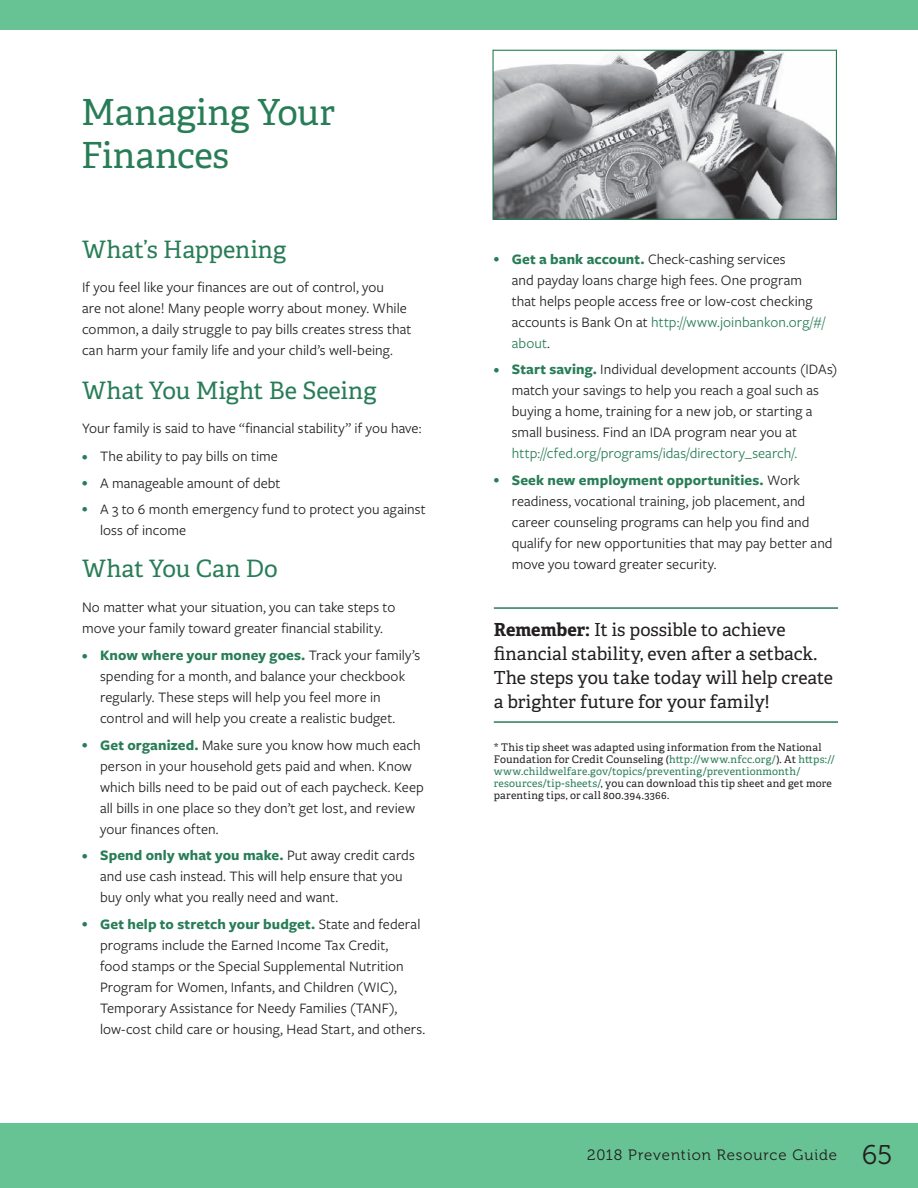
<style>
.page{position:relative;width:918px;height:1188px;background:#fff}
.page>*{position:absolute;margin:0;border:0;box-sizing:border-box;transform-origin:0 0}
.t1{font:36px/43.2px "Adelle PE";letter-spacing:-.005em;color:#287d57}
.t2{font:24px "Adelle PE";color:#287d57}
.t3{font:18px/24px "Adelle PE";letter-spacing:-.005em;color:#231f20}
.t4{font:15px/21px "Freight Sans Pro";letter-spacing:.005em;color:#231f20}
.t5{font:15px "Museo 300";letter-spacing:.06em;color:#231f20}
.t6{font:12px "Freight Sans Pro";color:#287d57}
.t7{font:10.5px/12px "Adelle PE";letter-spacing:.02em;color:#231f20}
.s1{font-size:12px;color:#287d57}
.s2{font-weight:700;color:#287d57}
.s3{color:#287d57}
.s4{font-weight:700}
.s5{font-size:27px}
</style>
<div class="page">
<div style="left:1px;top:1123px;width:917px;height:65px;background:#67c294"></div>
<hr style="left:0;top:1123px;width:1px;height:65px;background:#67c294">
<div style="left:1px;top:0;width:917px;height:29px;background:#67c294"></div>
<svg style="left:0;top:0;width:1px;height:29px"></svg>
<hr style="left:494px;top:607px;width:344px;height:2px;background:#287d57">
<hr style="left:494px;top:721px;width:344px;height:2px;background:#287d57">
<img style="left:494px;top:52px;width:341px;height:166px">
<div style="left:492px;top:50px;width:345px;height:170px;border:1px solid #287d57"></div>
<h2 class="t1" style="left:81px;top:89px;width:255px">Managing Your<br>Finances</h2>
<h3 class="t2" style="left:82px;top:232px;width:206px">What’s Happening</h3>
<p class="t4" style="left:82px;top:276px;width:331px">If you feel like your finances are out of control, you<br>are not alone! Many people worry about money. While common, a daily struggle to pay bills creates stress that can harm your family life and your child’s well-being.</p>
<h3 class="t2" style="left:82px;top:373px;width:296px">What You Might Be Seeing</h3>
<p class="t4" style="left:82px;top:417px;width:341px">Your family is said to have “financial stability” if you have:</p>
<p class="t6" style="left:82px;top:448px;width:7px">•</p>
<p class="t4" style="left:100px;top:445px;width:179px">The ability to pay bills on time</p>
<p class="t4" style="left:82px;top:472px;width:200px"><span class="s1">•</span> A manageable amount of debt</p>
<p class="t6" style="left:82px;top:501px;width:7px">•</p>
<p class="t4" style="left:100px;top:498px;width:327px">A 3 to 6 month emergency fund to protect you against loss of income</p>
<h3 class="t2" style="left:82px;top:551px;width:197px">What You Can Do</h3>
<p class="t4" style="left:82px;top:596px;width:315px">No matter what your situation, you can take steps to move your family toward greater financial stability.</p>
<p class="t6" style="left:82px;top:647px;width:7px">•</p>
<p class="t4" style="left:100px;top:644px;width:322px"><span class="s2">Know where your money goes.</span> Track your family’s spending for a month, and balance your checkbook regularly. These steps will help you feel more in control and will help you create a realistic budget.</p>
<p class="t4" style="left:100px;top:734px;width:325px;text-indent:-18px"><span class="s1">•</span> <span class="s2">Get organized.</span> Make sure you know how much each person in your household gets paid and when. Know which bills need to be paid out of each paycheck. Keep all bills in one place so they don’t get lost, and review your finances often.</p>
<p class="t4" style="left:100px;top:844px;width:316px;text-indent:-18px"><span class="s1">•</span> <span class="s2">Spend only what you make.</span> Put away credit cards and use cash instead. This will help ensure that you buy only what you really need and want.</p>
<p class="t4" style="left:100px;top:913px;width:327px;text-indent:-18px"><span class="s1">•</span> <span class="s2">Get help to stretch your budget.</span> State and federal programs include the Earned Income Tax Credit,<br>food stamps or the Special Supplemental Nutrition Program for Women, Infants, and Children (WIC), Temporary Assistance for Needy Families (TANF), low-cost child care or housing, Head Start, and others.</p>
<p class="t4" style="left:512px;top:248px;width:315px;text-indent:-18px"><span class="s1">•</span> <span class="s2">Get a bank account.</span> Check-cashing services<br>and payday loans charge high fees. One program that helps people access free or low-cost checking accounts is Bank On at <span class="s3">http://www.joinbankon.org/#/ about</span>.</p>
<p class="t4" style="left:512px;top:358px;width:327px;text-indent:-18px"><span class="s1">•</span> <span class="s2">Start saving.</span> Individual development accounts (IDAs) match your savings to help you reach a goal such as buying a home, training for a new job, or starting a small business. Find an IDA program near you at <span class="s3">http://cfed.org/programs/idas/directory_search/.</span></p>
<p class="t4" style="left:512px;top:469px;width:322px;text-indent:-18px"><span class="s1">•</span> <span class="s2">Seek new employment opportunities.</span> Work readiness, vocational training, job placement, and career counseling programs can help you find and qualify for new opportunities that may pay better and move you toward greater security.</p>
<p class="t3" style="left:494px;top:617px;width:341px"><span class="s4">Remember:</span> It is possible to achieve financial stability, even after a setback.<br>The steps you take today will help create a brighter future for your family!</p>
<p class="t7" style="left:494px;top:741px;width:342px">* This tip sheet was adapted using information from the National Foundation for Credit Counseling (<span class="s3">http://www.nfcc.org/</span>). At <span class="s3">https:// www.childwelfare.gov/topics/preventing/preventionmonth/ resources/tip-sheets/</span>, you can download this tip sheet and get more parenting tips, or call 800.394.3366.</p>
<p class="t5" style="left:587px;top:1146px;width:307px">2018 Prevention Resource Guide <span class="s5">65</span></p>
</div>
